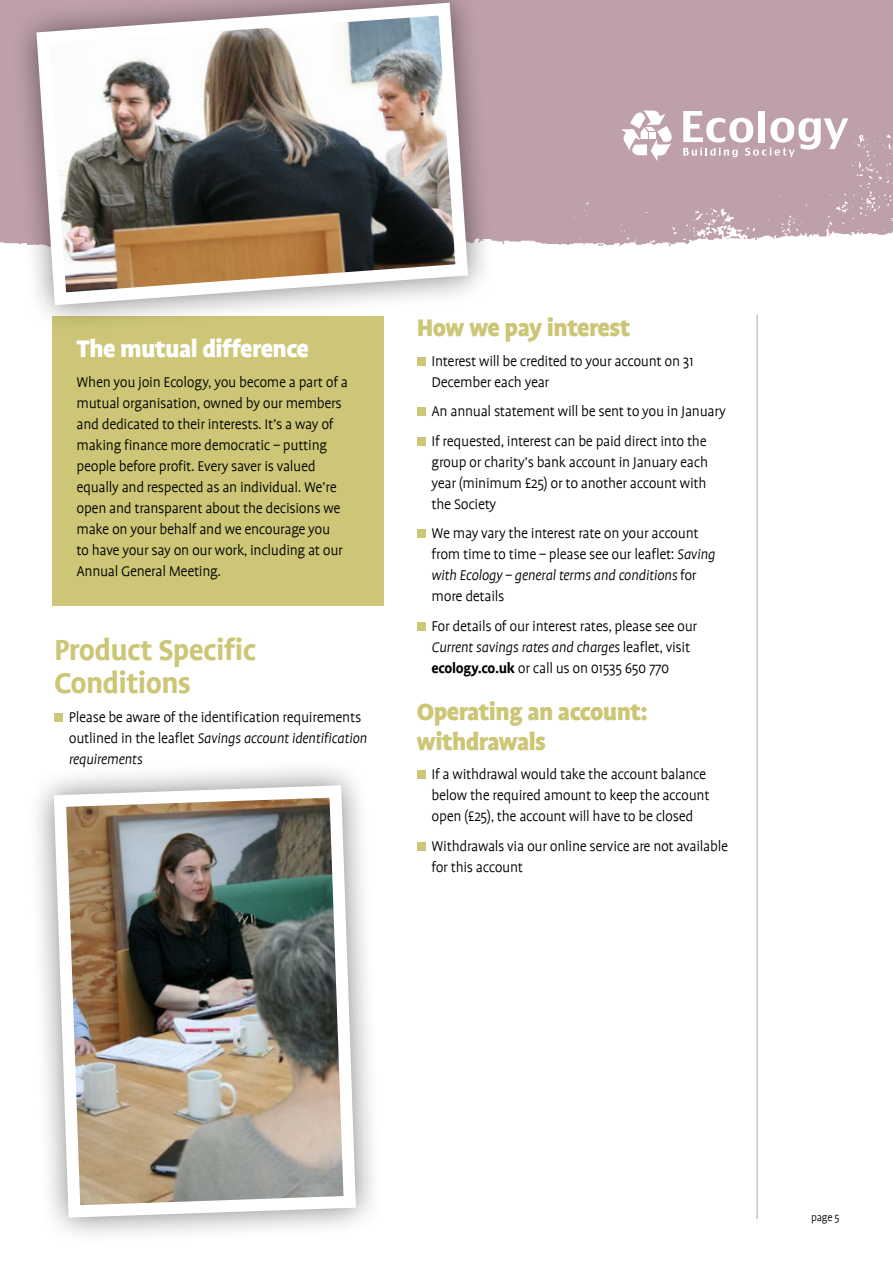
<style>
.page{position:relative;width:893px;height:1263px;background:#fff}
.page>*{position:absolute;margin:0;border:0;box-sizing:border-box;transform-origin:0 0}
.t1{font:700 33px/33px "Profile";letter-spacing:-.02em;color:#ccc676}
.t2{font:900 27px/30px "Profile";letter-spacing:-.02em;color:#ccc676}
.t3{font:900 27px "Profile";letter-spacing:-.02em;color:#fff}
.t4{font:300 15.9px/21px "Profile";letter-spacing:-.02em;color:#000}
.t5{font:300 12px "Profile";color:#000}
.s1{font-style:italic}
.s2{font-weight:700}
</style>
<div class="page">
<div style="left:53px;top:317px;width:331px;height:289px;background:#ccc676"></div>
<div style="left:26px;top:757px;width:358px;height:488px;background:#000;opacity:.5"></div>
<img style="left:48px;top:779px;width:314px;height:445px">
<div style="left:0;top:0;width:893px;height:255px;background:#bea0aa"></div>
<svg style="left:683px;top:111px;width:165px;height:25px"></svg>
<svg style="left:621px;top:110px;width:51px;height:26px"></svg>
<img style="left:0;top:136px;width:893px;height:119px">
<hr style="left:757px;top:315px;width:1px;height:904px;background:#bea0aa">
<div style="left:54px;top:713px;width:9px;height:9px;background:#ccc676"></div>
<div style="left:9px;top:0;width:486px;height:332px;background:#000;opacity:.5"></div>
<img style="left:30px;top:0;width:444px;height:312px">
<div style="left:417px;top:357px;width:9px;height:8px;background:#ccc676"></div>
<div style="left:417px;top:407px;width:9px;height:9px;background:#ccc676"></div>
<div style="left:417px;top:437px;width:9px;height:8px;background:#ccc676"></div>
<div style="left:417px;top:529px;width:9px;height:9px;background:#ccc676"></div>
<div style="left:417px;top:622px;width:9px;height:8px;background:#ccc676"></div>
<div style="left:417px;top:770px;width:9px;height:9px;background:#ccc676"></div>
<div style="left:417px;top:842px;width:9px;height:9px;background:#ccc676"></div>
<h2 class="t3" style="left:77px;top:334px;width:234px">The mutual difference</h2>
<p class="t4" style="left:77px;top:372px;width:273px">When you join Ecology, you become a part of a mutual organisation, owned by our members and dedicated to their interests. It’s a way of making finance more democratic – putting people before profit. Every saver is valued equally and respected as an individual. We’re open and transparent about the decisions we make on your behalf and we encourage you<br>to have your say on our work, including at our Annual General Meeting.</p>
<h1 class="t1" style="left:54px;top:633px;width:204px">Product Specific<br>Conditions</h1>
<p class="t4" style="left:69px;top:707px;width:300px">Please be aware of the identification requirements outlined in the leaflet <span class="s1">Savings account identification requirements</span></p>
<h2 class="t2" style="left:417px;top:312px;width:215px">How we pay interest</h2>
<p class="t4" style="left:432px;top:350px;width:263px">Interest will be credited to your account on 31<br>December each year</p>
<p class="t4" style="left:432px;top:396px;width:296px;line-height:29.5px">An annual statement will be sent to you in January<br>If requested, interest can be paid direct into the</p>
<p class="t4" style="left:432px;top:451px;width:278px;text-align:justify">group or charity’s bank account in January each year (minimum £25) or to another account with the Society</p>
<p class="t4" style="left:432px;top:523px;width:285px">We may vary the interest rate on your account from time to time – please see our leaflet: <span class="s1">Saving with Ecology – general terms and conditions</span> for more details</p>
<p class="t4" style="left:432px;top:615px;width:267px">For details of our interest rates, please see our<br><span class="s1">Current savings rates and charges</span> leaflet, visit <span class="s2">ecology.co.uk</span> or call us on 01535 650 770</p>
<h2 class="t2" style="left:417px;top:696px;width:233px">Operating an account: withdrawals</h2>
<p class="t4" style="left:432px;top:764px;width:279px">If a withdrawal would take the account balance below the required amount to keep the account open (£25), the account will have to be closed</p>
<p class="t4" style="left:432px;top:835px;width:298px">Withdrawals via our online service are not available for this account</p>
<p class="t5" style="left:811px;top:1211px;width:30px">page 5</p>
</div>
